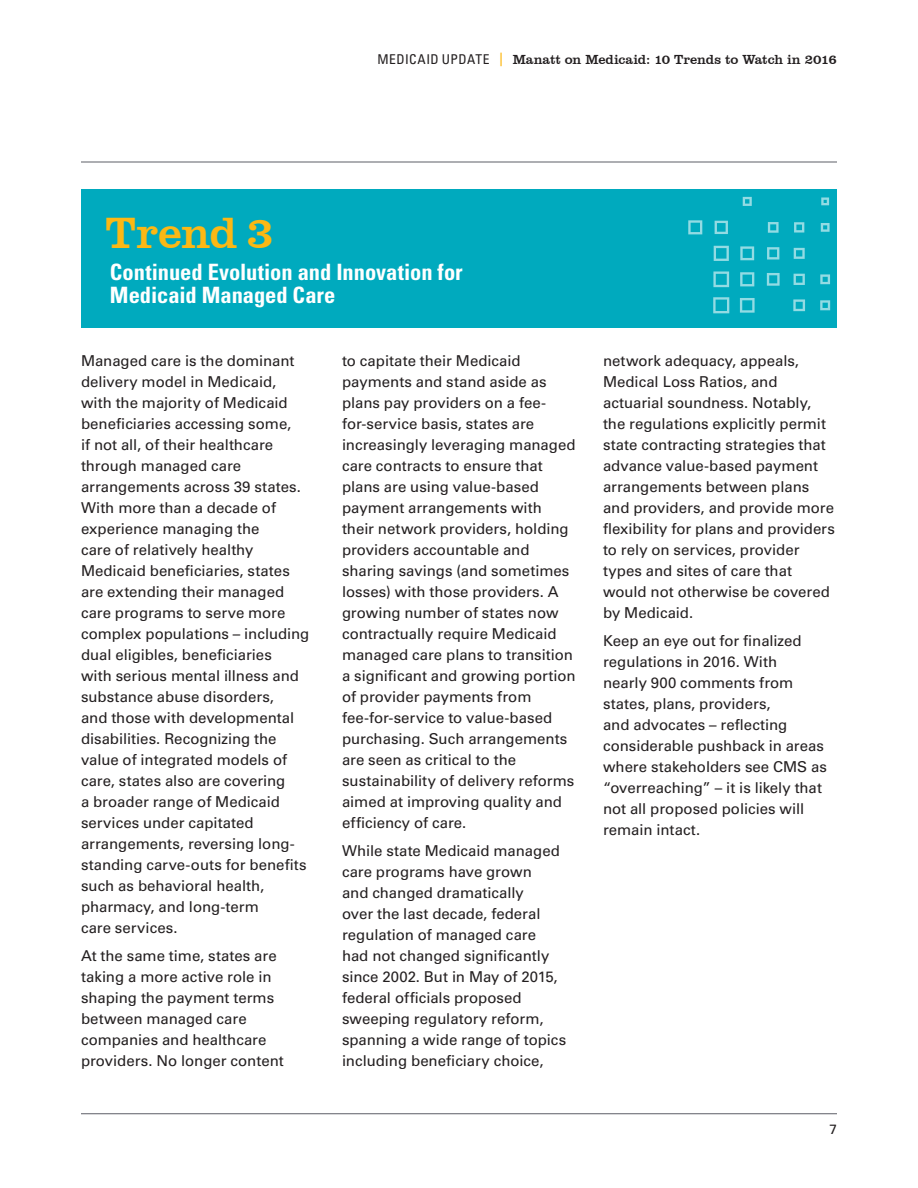
<style>
.page{position:relative;width:918px;height:1188px;background:#fff}
.page>*{position:absolute;margin:0;border:0;box-sizing:border-box;transform-origin:0 0}
.t1{font:45px "Clarendon BT";letter-spacing:-.015em;color:#fcb814}
.t2{font:700 condensed 22.5px/22.5px "Univers LT Std";color:#fff}
.t3{font:15px/21px "Univers LT Std";color:#231f20}
.t4{font:13.5px "Clarendon BT";letter-spacing:-.005em;color:#231f20}
.t5{font:13.5px "Univers LT Std";color:#231f20}
.s1{font-family:"Univers LT Std";font-stretch:condensed}
.s2{color:#fcb814}
</style>
<div class="page">
<hr style="left:81px;top:162px;width:756px;height:1px;background:#5c5e67">
<hr style="left:81px;top:1113px;width:756px;height:1px;background:#5c5e67">
<div style="left:81px;top:189px;width:756px;height:138px;background:#00aabe"></div>
<svg style="left:743px;top:197px;width:9px;height:9px"></svg>
<svg style="left:821px;top:197px;width:8px;height:8px"></svg>
<svg style="left:688px;top:220px;width:14px;height:14px"></svg>
<svg style="left:715px;top:221px;width:13px;height:13px"></svg>
<svg style="left:768px;top:222px;width:11px;height:11px"></svg>
<svg style="left:794px;top:222px;width:10px;height:11px"></svg>
<svg style="left:821px;top:223px;width:9px;height:9px"></svg>
<svg style="left:714px;top:246px;width:15px;height:15px"></svg>
<svg style="left:740px;top:246px;width:14px;height:14px"></svg>
<svg style="left:767px;top:247px;width:12px;height:13px"></svg>
<svg style="left:794px;top:248px;width:11px;height:11px"></svg>
<svg style="left:713px;top:271px;width:16px;height:16px"></svg>
<svg style="left:740px;top:272px;width:14px;height:14px"></svg>
<svg style="left:767px;top:273px;width:13px;height:13px"></svg>
<svg style="left:794px;top:274px;width:11px;height:11px"></svg>
<svg style="left:820px;top:274px;width:10px;height:10px"></svg>
<svg style="left:713px;top:297px;width:16px;height:16px"></svg>
<svg style="left:740px;top:298px;width:15px;height:15px"></svg>
<svg style="left:793px;top:299px;width:12px;height:12px"></svg>
<svg style="left:820px;top:300px;width:10px;height:10px"></svg>
<p class="t4" style="left:378px;top:51px;width:461px"><span class="s1">MEDICAID UPDATE</span> <span class="s2">|</span> Manatt on Medicaid: 10 Trends to Watch in 2016</p>
<p class="t1" style="left:105px;top:204px;width:171px">Trend 3</p>
<p class="t2" style="left:110px;top:261px;width:354px">Continued Evolution and Innovation for<br>Medicaid Managed Care</p>
<p class="t3" style="left:81px;top:350px;width:230px">Managed care is the dominant delivery model in Medicaid, with the majority of Medicaid beneficiaries accessing some,<br>if not all, of their healthcare through managed care arrangements across 39 states.<br>With more than a decade of experience managing the<br>care of relatively healthy<br>Medicaid beneficiaries, states are extending their managed care programs to serve more complex populations – including dual eligibles, beneficiaries<br>with serious mental illness and substance abuse disorders,<br>and those with developmental disabilities. Recognizing the value of integrated models of care, states also are covering<br>a broader range of Medicaid services under capitated arrangements, reversing long&shy;standing carve-outs for benefits such as behavioral health, pharmacy, and long-term<br>care services.</p>
<p class="t3" style="left:81px;top:945px;width:204px">At the same time, states are taking a more active role in shaping the payment terms between managed care companies and healthcare providers. No longer content</p>
<p class="t3" style="left:342px;top:350px;width:235px">to capitate their Medicaid payments and stand aside as plans pay providers on a fee&shy;for-service basis, states are increasingly leveraging managed care contracts to ensure that plans are using value-based payment arrangements with their network providers, holding providers accountable and sharing savings (and sometimes losses) with those providers. A growing number of states now contractually require Medicaid managed care plans to transition a significant and growing portion of provider payments from fee-for-service to value-based purchasing. Such arrangements are seen as critical to the sustainability of delivery reforms aimed at improving quality and efficiency of care.</p>
<p class="t3" style="left:342px;top:840px;width:226px">While state Medicaid managed care programs have grown<br>and changed dramatically<br>over the last decade, federal regulation of managed care had not changed significantly since 2002. But in May of 2015, federal officials proposed sweeping regulatory reform, spanning a wide range of topics including beneficiary choice,</p>
<p class="t3" style="left:603px;top:350px;width:233px">network adequacy, appeals,<br>Medical Loss Ratios, and actuarial soundness. Notably, the regulations explicitly permit state contracting strategies that advance value-based payment arrangements between plans and providers, and provide more flexibility for plans and providers to rely on services, provider types and sites of care that would not otherwise be covered by Medicaid.</p>
<p class="t3" style="left:603px;top:630px;width:226px">Keep an eye out for finalized regulations in 2016. With<br>nearly 900 comments from states, plans, providers,<br>and advocates – reflecting considerable pushback in areas where stakeholders see CMS as “overreaching” – it is likely that not all proposed policies will remain intact.</p>
<p class="t5" style="left:829px;top:1121px;width:9px">7</p>
</div>
